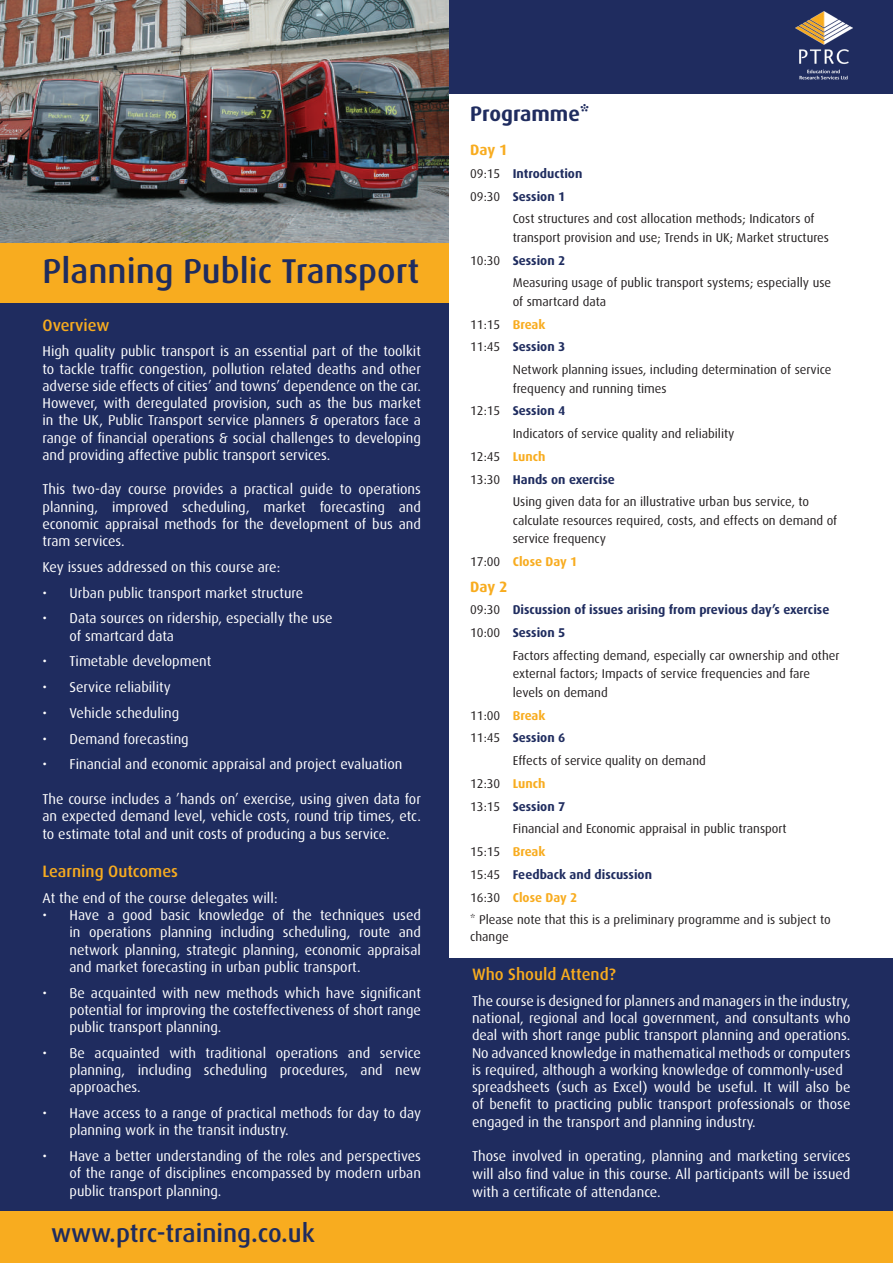
<style>
.page{position:relative;width:893px;height:1263px;background:#fff}
.page>*{position:absolute;margin:0;border:0;box-sizing:border-box;transform-origin:0 0}
.t1{font:500 34.5px "Dax";color:#1f2c5f}
.t2{font:500 25.5px "Dax";color:#1f2c5f}
.t3{font:700 21px "Dax";color:#1f2c5f}
.t4{font:500 16.5px "Dax";color:#f8ac1f}
.t5{font:700 15px "Dax";letter-spacing:-.005em;color:#f8ac1f}
.t6{font:14.25px/17.2px "Dax";color:#fff;text-align:justify}
.t7{font:12.75px/18.5px "Dax";color:#231f20}
.t8{font:700 12.75px/22.8px "Dax";color:#1f2c5f}
.t9{font:700 12.75px "Dax";color:#f8ac1f}
.s1{font-weight:400;color:#231f20}
.s2{font-weight:700;color:#1f2c5f}
.s3{font-weight:700;color:#f8ac1f}
</style>
<div class="page">
<div style="left:444px;top:958px;width:449px;height:262px;background:#1f2c5f"></div>
<div style="left:0;top:252px;width:449px;height:1011px;background:#1f2c5f"></div>
<div style="left:0;top:0;width:893px;height:94px;background:#1f2c5f"></div>
<img style="left:795px;top:12px;width:57px;height:68px">
<div style="left:0;top:1212px;width:893px;height:51px;background:#f8ac1f"></div>
<img style="left:0;top:0;width:449px;height:243px">
<div style="left:0;top:243px;width:449px;height:60px;background:#f8ac1f"></div>
<h1 class="t1" style="left:43px;top:252px;width:378px">Planning Public Transport</h1>
<p class="t4" style="left:43px;top:316px;width:69px">Overview</p>
<p class="t6" style="left:43px;top:343px;width:380px">High quality public transport is an essential part of the toolkit to tackle traffic congestion, pollution related deaths and other adverse side effects of cities’ and towns’ dependence on the car.<br>However, with deregulated provision, such as the bus market in the UK, Public Transport service planners &amp; operators face a range of financial operations &amp; social challenges to developing and providing affective public transport services.</p>
<p class="t6" style="left:43px;top:481px;width:380px">This two-day course provides a practical guide to operations planning, improved scheduling, market forecasting and economic appraisal methods for the development of bus and tram services.</p>
<p class="t6" style="left:43px;top:558px;width:239px">Key issues addressed on this course are:</p>
<p class="t6" style="left:43px;top:584px;width:262px">• Urban public transport market structure</p>
<p class="t6" style="left:70px;top:610px;width:265px;text-indent:-27px">• Data sources on ridership, especially the use of smartcard data</p>
<p class="t6" style="left:43px;top:653px;width:170px">• Timetable development</p>
<p class="t6" style="left:43px;top:679px;width:130px">• Service reliability</p>
<p class="t6" style="left:43px;top:704px;width:138px">• Vehicle scheduling</p>
<p class="t6" style="left:43px;top:730px;width:148px">• Demand forecasting</p>
<p class="t6" style="left:43px;top:756px;width:361px">• Financial and economic appraisal and project evaluation</p>
<p class="t6" style="left:43px;top:790px;width:380px;line-height:17.7px">The course includes a ’hands on’ exercise, using given data for an expected demand level, vehicle costs, round trip times, etc. to estimate total and unit costs of producing a bus service.</p>
<p class="t4" style="left:43px;top:862px;width:137px">Learning Outcomes</p>
<p class="t6" style="left:43px;top:889px;width:237px">At the end of the course delegates will:</p>
<p class="t6" style="left:70px;top:906px;width:353px;text-indent:-27px">• Have a good basic knowledge of the techniques used in operations planning including scheduling, route and network planning, strategic planning, economic appraisal and market forecasting in urban public transport.</p>
<p class="t6" style="left:70px;top:984px;width:353px;text-indent:-27px">• Be acquainted with new methods which have significant potential for improving the costeffectiveness of short range public transport planning.</p>
<p class="t6" style="left:70px;top:1044px;width:353px;text-indent:-27px">• Be acquainted with traditional operations and service planning, including scheduling procedures, and new approaches.</p>
<p class="t6" style="left:70px;top:1105px;width:353px;text-indent:-27px">• Have access to a range of practical methods for day to day planning work in the transit industry.</p>
<p class="t6" style="left:70px;top:1148px;width:353px;text-indent:-27px">• Have a better understanding of the roles and perspectives of the range of disciplines encompassed by modern urban public transport planning.</p>
<h2 class="t2" style="left:51px;top:1218px;width:265px">www.ptrc-training.co.uk</h2>
<h3 class="t3" style="left:470px;top:102px;width:121px">Programme*</h3>
<p class="t5" style="left:470px;top:141px;width:39px">Day 1</p>
<p class="t8" style="left:470px;top:162px;width:114px"><span class="s1">09:15</span> Introduction<br><span class="s1">09:30</span> Session 1</p>
<p class="t7" style="left:513px;top:210px;width:318px">Cost structures and cost allocation methods; Indicators of transport provision and use; Trends in UK; Market structures</p>
<p class="t7" style="left:513px;top:249px;width:320px;line-height:22.8px;text-indent:-43px">10:30 <span class="s2">Session 2<br></span>Measuring usage of public transport systems; especially use</p>
<p class="t7" style="left:470px;top:290px;width:138px;line-height:22.8px;text-indent:43px">of smartcard data<br>11:15 <span class="s3">Break<br></span>11:45 <span class="s2">Session 3</span></p>
<p class="t7" style="left:513px;top:361px;width:320px">Network planning issues, including determination of service frequency and running times</p>
<p class="t8" style="left:470px;top:400px;width:97px"><span class="s1">12:15</span> Session 4</p>
<p class="t7" style="left:513px;top:425px;width:223px">Indicators of service quality and reliability</p>
<p class="t7" style="left:470px;top:447px;width:77px">12:45 <span class="s3">Lunch</span></p>
<p class="t8" style="left:470px;top:468px;width:146px"><span class="s1">13:30</span> Hands on exercise</p>
<p class="t7" style="left:513px;top:493px;width:298px">Using given data for an illustrative urban bus service, to</p>
<p class="t7" style="left:513px;top:511px;width:326px">calculate resources required, costs, and effects on demand of service frequency</p>
<p class="t9" style="left:470px;top:554px;width:109px"><span class="s1">17:00</span> Close Day 1</p>
<p class="t5" style="left:470px;top:578px;width:39px">Day 2</p>
<p class="t8" style="left:470px;top:599px;width:361px"><span class="s1">09:30</span> Discussion of issues arising from previous day’s exercise<br><span class="s1">10:00</span> Session 5</p>
<p class="t7" style="left:513px;top:646px;width:328px">Factors affecting demand, especially car ownership and other external factors; Impacts of service frequencies and fare levels on demand</p>
<p class="t7" style="left:470px;top:706px;width:77px">11:00 <span class="s3">Break</span></p>
<p class="t8" style="left:470px;top:727px;width:97px"><span class="s1">11:45</span> Session 6</p>
<p class="t7" style="left:513px;top:752px;width:195px">Effects of service quality on demand</p>
<p class="t7" style="left:470px;top:774px;width:77px">12:30 <span class="s3">Lunch</span></p>
<p class="t8" style="left:470px;top:795px;width:97px"><span class="s1">13:15</span> Session 7</p>
<p class="t7" style="left:513px;top:820px;width:275px">Financial and Economic appraisal in public transport</p>
<p class="t7" style="left:470px;top:843px;width:77px">15:15 <span class="s3">Break</span></p>
<p class="t8" style="left:470px;top:863px;width:183px"><span class="s1">15:45</span> Feedback and discussion</p>
<p class="t9" style="left:470px;top:890px;width:109px"><span class="s1">16:30</span> Close Day 2</p>
<p class="t7" style="left:470px;top:911px;width:362px">* Please note that this is a preliminary programme and is subject to</p>
<p class="t7" style="left:470px;top:927px;width:40px">change</p>
<p class="t4" style="left:472px;top:965px;width:145px">Who Should Attend?</p>
<p class="t6" style="left:472px;top:992px;width:380px;text-align:left">The course is designed for planners and managers in the industry, national, regional and local government, and consultants who deal with short range public transport planning and operations.<br>No advanced knowledge in mathematical methods or computers is required, although a working knowledge of commonly-used spreadsheets (such as Excel) would be useful. It will also be of benefit to practicing public transport professionals or those engaged in the transport and planning industry.</p>
<p class="t6" style="left:472px;top:1147px;width:380px;line-height:17.7px">Those involved in operating, planning and marketing services will also find value in this course. All participants will be issued with a certificate of attendance.</p>
</div>
